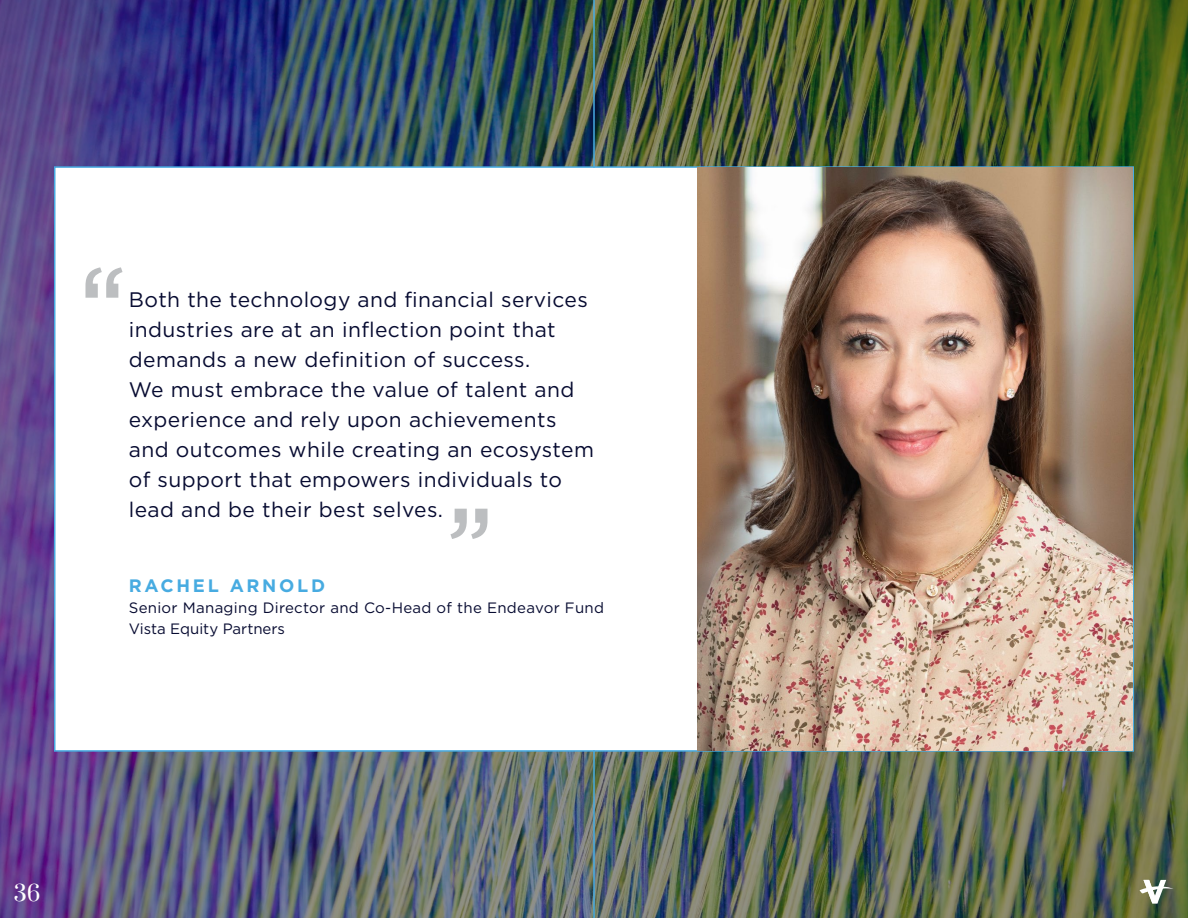
<style>
.page{position:relative;width:1188px;height:918px;background:#fff}
.page>*{position:absolute;margin:0;border:0;box-sizing:border-box;transform-origin:0 0}
.t1{font:21px/30px "Gotham";letter-spacing:.02em;color:#070b31}
.t2{font:21px "Prata";color:#fff}
.t3{font:700 18px "Gotham";letter-spacing:.15em;color:#47abe1}
.t4{font:15px/21px "Gotham";letter-spacing:.02em;color:#070b31}
</style>
<div class="page">
<img style="left:0;top:0;width:1188px;height:918px">
<div style="left:54px;top:166px;width:1080px;height:586px;background:#fff;border:2px solid #47abe1"></div>
<svg style="left:1140px;top:880px;width:33px;height:23px"></svg>
<hr style="left:593px;top:0;width:2px;height:168px;background:#47abe1">
<hr style="left:593px;top:750px;width:2px;height:168px;background:#47abe1">
<svg style="left:85px;top:267px;width:38px;height:31px"></svg>
<svg style="left:450px;top:509px;width:38px;height:30px"></svg>
<img style="left:697px;top:168px;width:435px;height:582px">
<p class="t1" style="left:129px;top:284px;width:467px">Both the technology and financial services industries are at an inflection point that demands a new definition of success.<br>We must embrace the value of talent and experience and rely upon achievements and outcomes while creating an ecosystem of support that empowers individuals to lead and be their best selves.</p>
<p class="t3" style="left:129px;top:573px;width:198px">RACHEL ARNOLD</p>
<p class="t4" style="left:129px;top:596px;width:477px">Senior Managing Director and Co-Head of the Endeavor Fund<br>Vista Equity Partners</p>
<p class="t2" style="left:14px;top:876px;width:28px">36</p>
</div>
